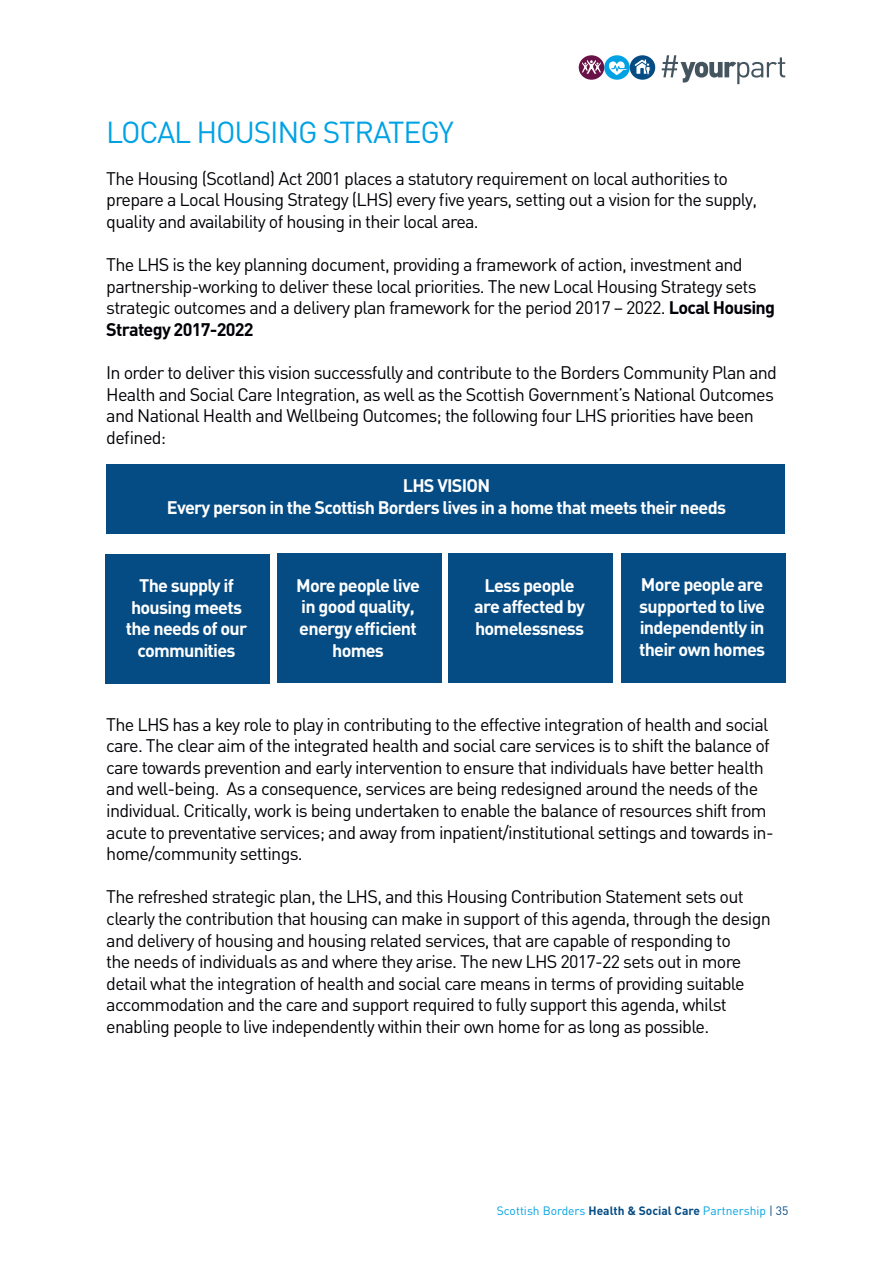
<style>
.page{position:relative;width:893px;height:1263px;background:#fff}
.page>*{position:absolute;margin:0;border:0;box-sizing:border-box;transform-origin:0 0}
.t1{font:30px "DIN";letter-spacing:-.04em;color:#00a2e4}
.t2{font:18px/21.6px "DIN";letter-spacing:-.04em;color:#000006}
.t3{font:700 18px/21.6px "DIN";letter-spacing:-.04em;color:#fff;text-align:center}
.t4{font:12px "DIN";color:#00a2e4}
.s1{font-weight:700}
.s2{font-weight:700;color:#054c84}
.s3{color:#054c84}
</style>
<div class="page">
<div style="left:604px;top:55px;width:26px;height:25px;background:#00a2e4;border-radius:50%"></div>
<div style="left:579px;top:55px;width:25px;height:25px;background:#691247;border-radius:50%"></div>
<svg style="left:582px;top:60px;width:19px;height:14px"></svg>
<div style="left:630px;top:55px;width:25px;height:25px;background:#054c84;border-radius:50%"></div>
<svg style="left:662px;top:55px;width:123px;height:29px"></svg>
<svg style="left:635px;top:60px;width:15px;height:15px"></svg>
<svg style="left:609px;top:61px;width:17px;height:14px"></svg>
<div style="left:106px;top:465px;width:679px;height:69px;background:#054c84"></div>
<div style="left:106px;top:554px;width:164px;height:130px;background:#054c84"></div>
<div style="left:277px;top:553px;width:164px;height:130px;background:#054c84"></div>
<div style="left:449px;top:553px;width:164px;height:130px;background:#054c84"></div>
<div style="left:621px;top:553px;width:165px;height:130px;background:#054c84"></div>
<h1 class="t1" style="left:106px;top:114px;width:349px">LOCAL HOUSING STRATEGY</h1>
<p class="t2" style="left:106px;top:167px;width:652px">The Housing (Scotland) Act 2001 places a statutory requirement on local authorities to prepare a Local Housing Strategy (LHS) every five years, setting out a vision for the supply, quality and availability of housing in their local area.</p>
<p class="t2" style="left:106px;top:253px;width:670px">The LHS is the key planning document, providing a framework of action, investment and partnership-working to deliver these local priorities. The new Local Housing Strategy sets strategic outcomes and a delivery plan framework for the period 2017 – 2022. <span class="s1">Local Housing Strategy 2017-2022</span></p>
<p class="t2" style="left:106px;top:361px;width:672px">In order to deliver this vision successfully and contribute to the Borders Community Plan and Health and Social Care Integration, as well as the Scottish Government’s National Outcomes and National Health and Wellbeing Outcomes; the following four LHS priorities have been defined:</p>
<p class="t3" style="left:167px;top:474px;width:561px">LHS VISION<br>Every person in the Scottish Borders lives in a home that meets their needs</p>
<p class="t3" style="left:126px;top:574px;width:123px">The supply if housing meets the needs of our communities</p>
<p class="t3" style="left:296px;top:574px;width:125px">More people live in good quality, energy efficient homes</p>
<p class="t3" style="left:474px;top:574px;width:112px">Less people are affected by homelessness</p>
<p class="t3" style="left:639px;top:573px;width:128px;text-align:justify">More people are supported to live independently in their own homes</p>
<p class="t2" style="left:106px;top:713px;width:669px">The LHS has a key role to play in contributing to the effective integration of health and social care. The clear aim of the integrated health and social care services is to shift the balance of care towards prevention and early intervention to ensure that individuals have better health and well-being. As a consequence, services are being redesigned around the needs of the individual. Critically, work is being undertaken to enable the balance of resources shift from acute to preventative services; and away from inpatient/institutional settings and towards in&shy;home/community settings.</p>
<p class="t2" style="left:106px;top:886px;width:666px">The refreshed strategic plan, the LHS, and this Housing Contribution Statement sets out clearly the contribution that housing can make in support of this agenda, through the design and delivery of housing and housing related services, that are capable of responding to<br>the needs of individuals as and where they arise. The new LHS 2017-22 sets out in more detail what the integration of health and social care means in terms of providing suitable accommodation and the care and support required to fully support this agenda, whilst enabling people to live independently within their own home for as long as possible.</p>
<p class="t4" style="left:497px;top:1203px;width:293px">Scottish Borders <span class="s2">Health &amp; Social Care</span> Partnership <span class="s3">| 35</span></p>
</div>
